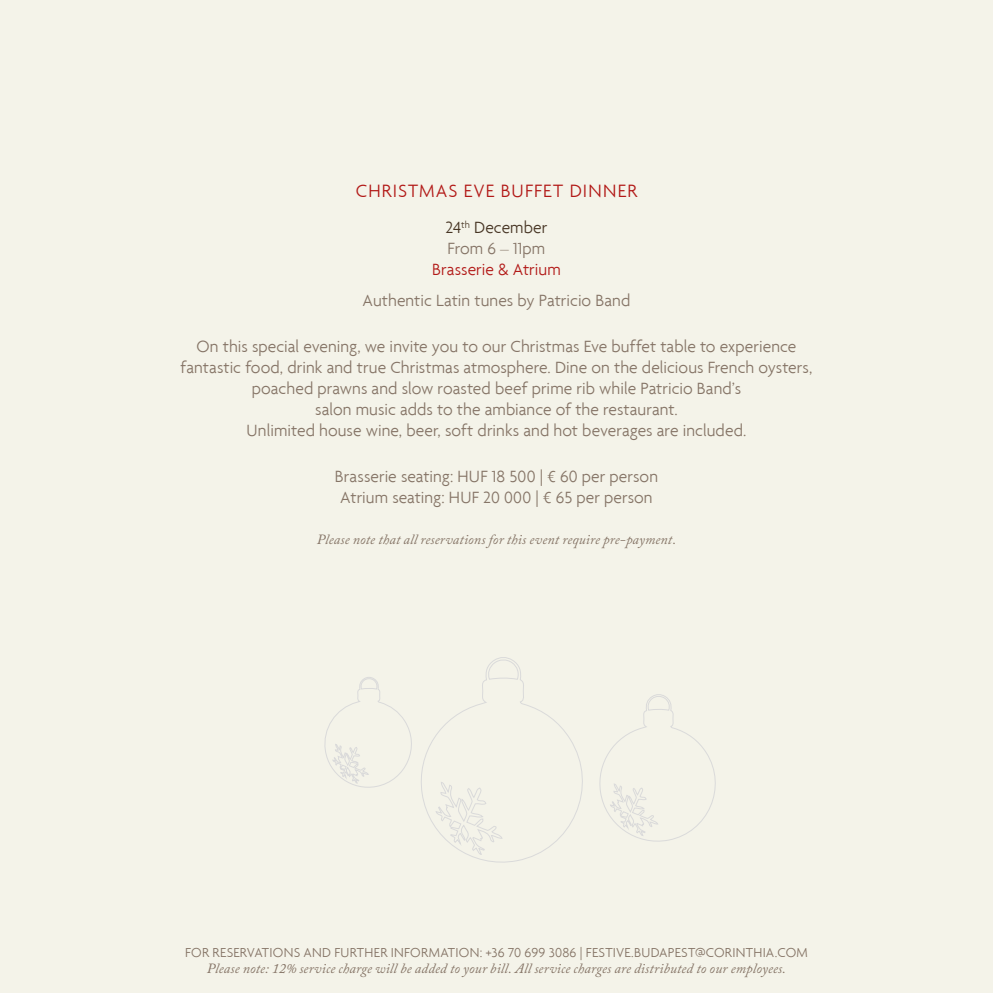
<style>
.page{position:relative;width:993px;height:993px;background:#fff}
.page>*{position:absolute;margin:0;border:0;box-sizing:border-box;transform-origin:0 0}
.t1{font:300 19.25px "Agenda";letter-spacing:.06em;color:#b21917}
.t2{font:300 17.5px/21px "Agenda";letter-spacing:.005em;color:#857466;text-align:center}
.t3{font:300 17.5px/21px "Agenda";letter-spacing:.005em;color:#463423}
.t4{font:300 17.5px "Agenda";letter-spacing:.005em;color:#b21917}
.t5{font:italic 14px "Adobe Caslon Pro";letter-spacing:.01em;color:#857466}
.t6{font:300 14px "Agenda";letter-spacing:.02em;color:#857466}
.s1{color:#857466}
</style>
<div class="page">
<div style="left:0;top:0;width:992px;height:992px;background:#f4f3e9"></div>
<svg style="left:421px;top:657px;width:162px;height:206px"></svg>
<svg style="left:599px;top:694px;width:117px;height:148px"></svg>
<svg style="left:324px;top:675px;width:98px;height:116px"></svg>
<p class="t1" style="left:356px;top:180px;width:282px">CHRISTMAS EVE BUFFET DINNER</p>
<p class="t3" style="left:445px;top:217px;width:103px">24<sup>th</sup> December<br><span class="s1">From 6 – 11pm</span></p>
<p class="t4" style="left:432px;top:259px;width:130px">Brasserie &amp; Atrium</p>
<p class="t2" style="left:362px;top:290px;width:269px">Authentic Latin tunes by Patricio Band</p>
<p class="t2" style="left:180px;top:335px;width:633px">On this special evening, we invite you to our Christmas Eve buffet table to experience fantastic food, drink and true Christmas atmosphere. Dine on the delicious French oysters, poached prawns and slow roasted beef prime rib while Patricio Band’s<br>salon music adds to the ambiance of the restaurant.<br>Unlimited house wine, beer, soft drinks and hot beverages are included.</p>
<p class="t2" style="left:335px;top:465px;width:324px">Brasserie seating: HUF 18 500 | € 60 per person<br>Atrium seating: HUF 20 000 | € 65 per person</p>
<p class="t5" style="left:317px;top:530px;width:361px">Please note that all reservations for this event require pre-payment.</p>
<p class="t6" style="left:185px;top:944px;width:623px">FOR RESERVATIONS AND FURTHER INFORMATION: +36 70 699 3086 | FESTIVE.BUDAPEST@CORINTHIA.COM</p>
<p class="t5" style="left:207px;top:959px;width:580px">Please note: 12% service charge will be added to your bill. All service charges are distributed to our employees.</p>
</div>
